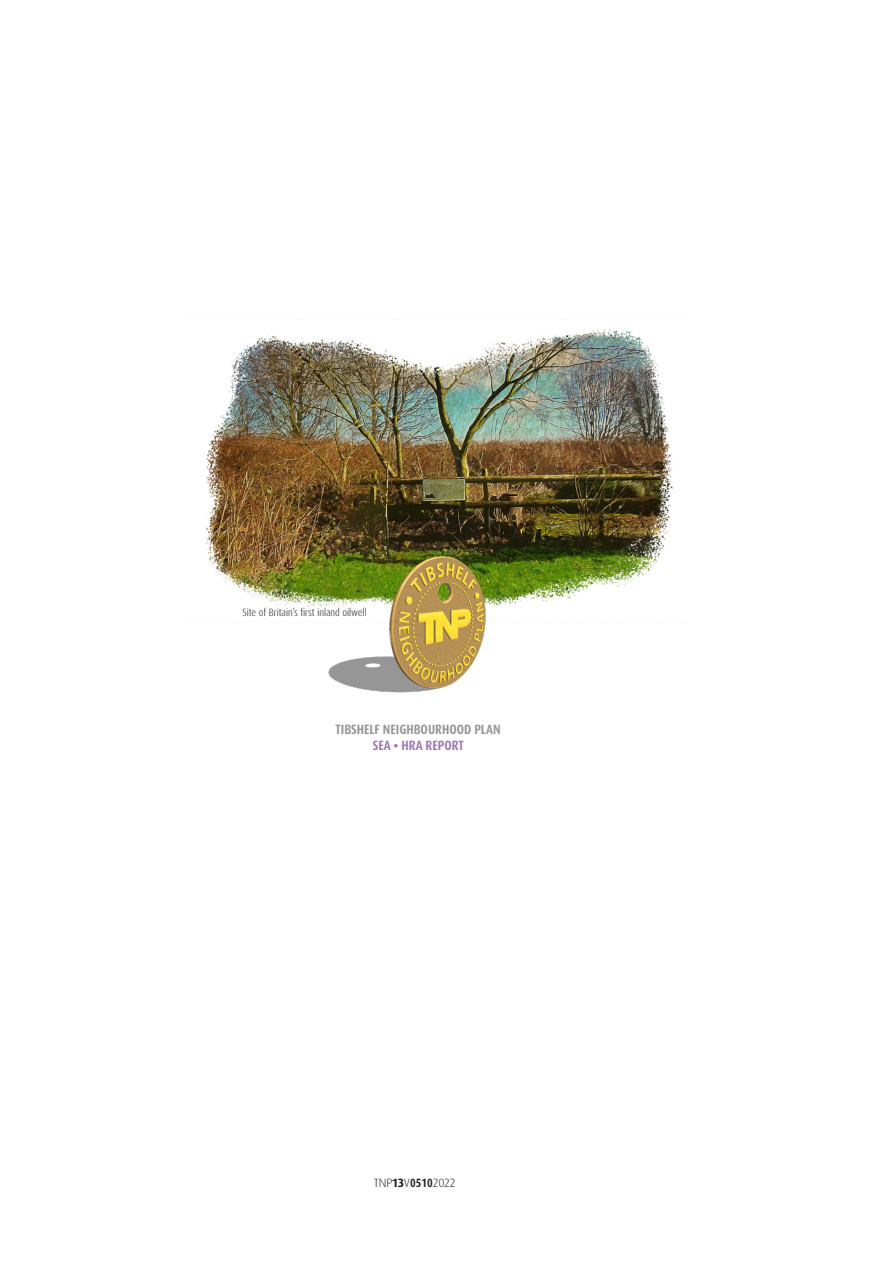
<style>
.page{position:relative;width:893px;height:1263px;background:#fff}
.page>*{position:absolute;margin:0;border:0;box-sizing:border-box;transform-origin:0 0}
.t1{font:700 condensed 13.5px "Dax Pro";color:#939598}
.t2{font:700 condensed 13.5px "Dax Pro";color:#9e76b3}
.t3{font:300 12px "Dax Pro";color:#231f20}
.t4{font:300 condensed 10.5px "Dax Pro";color:#231f20}
.s1{font-weight:700}
.s2{font-weight:700;font-stretch:condensed}
</style>
<div class="page">
<img style="left:204px;top:329px;width:469px;height:278px">
<img style="left:323px;top:528px;width:172px;height:165px">
<p class="t4" style="left:242px;top:606px;width:126px">Site of Britain’s first inland oilwell</p>
<p class="t1" style="left:335px;top:720px;width:167px">TIBSHELF NEIGHBOURHOOD PLAN</p>
<p class="t2" style="left:373px;top:736px;width:93px">SEA • HRA REPORT</p>
<p class="t3" style="left:374px;top:1175px;width:83px">TNP<span class="s1">13</span>V<span class="s2">0510</span>2022</p>
</div>
